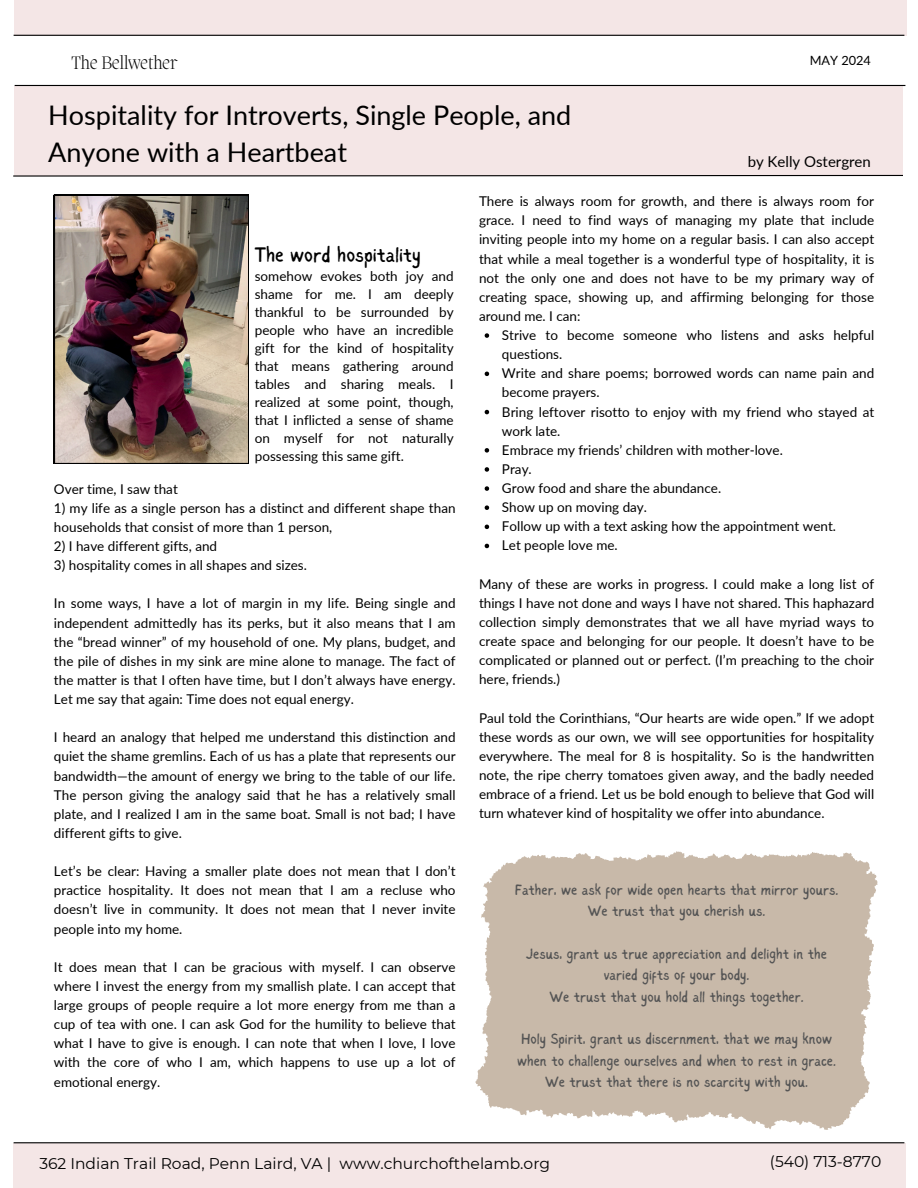
<style>
.page{position:relative;width:918px;height:1188px;background:#fff}
.page>*{position:absolute;margin:0;border:0;box-sizing:border-box;transform-origin:0 0}
.t1{font:27px/37.2px "Lato";color:#000}
.t2{font:21px "Sigher";color:#000}
.t3{font:200 18.45px "Migra";color:#000}
.t4{font:15.45px "Montserrat";color:#000}
.t5{font:15px/21.3px "Sigher";color:#545454;text-align:center}
.t6{font:15px "Lato";color:#000}
.t7{font:13.5px/19px "Lato";color:#000;text-align:justify}
.t8{font:12.75px "Lato";color:#000}
</style>
<div class="page">
<div style="left:14px;top:86px;width:889px;height:89px;background:#f4e6e6"></div>
<hr style="left:15px;top:85px;width:890px;height:1px;background:#000">
<div style="left:14px;top:1143px;width:892px;height:45px;background:#f4e6e6"></div>
<hr style="left:14px;top:1142px;width:890px;height:1px;background:#000">
<div style="left:14px;top:0;width:892px;height:35px;background:#f4e6e6"></div>
<hr style="left:14px;top:35px;width:890px;height:1px;background:#000">
<svg style="left:13px;top:174px;width:890px;height:3px"></svg>
<img style="left:54px;top:195px;width:195px;height:269px">
<svg style="left:476px;top:851px;width:401px;height:279px;fill:#c8b9a9"></svg>
<svg style="left:485px;top:333px;width:4px;height:5px"></svg>
<svg style="left:485px;top:372px;width:4px;height:4px"></svg>
<svg style="left:485px;top:410px;width:4px;height:4px"></svg>
<svg style="left:485px;top:448px;width:4px;height:5px"></svg>
<svg style="left:485px;top:467px;width:4px;height:5px"></svg>
<svg style="left:485px;top:486px;width:4px;height:5px"></svg>
<svg style="left:485px;top:505px;width:4px;height:5px"></svg>
<svg style="left:485px;top:525px;width:4px;height:4px"></svg>
<svg style="left:485px;top:544px;width:4px;height:4px"></svg>
<p class="t3" style="left:72px;top:54px;width:108px">The Bellwether</p>
<p class="t8" style="left:810px;top:53px;width:63px">MAY 2024</p>
<p class="t1" style="left:48px;top:96px;width:525px">Hospitality for Introverts, Single People, and<br>Anyone with a Heartbeat</p>
<p class="t7" style="left:479px;top:191px;width:397px">There is always room for growth, and there is always room for grace. I need to find ways of managing my plate that include inviting people into my home on a regular basis. I can also accept that while a meal together is a wonderful type of hospitality, it is not the only one and does not have to be my primary way of creating space, showing up, and affirming belonging for those around me. I can:</p>
<p class="t7" style="left:502px;top:325px;width:374px">Strive to become someone who listens and asks helpful questions.</p>
<p class="t7" style="left:502px;top:364px;width:374px">Write and share poems; borrowed words can name pain and become prayers.</p>
<p class="t7" style="left:502px;top:402px;width:374px">Bring leftover risotto to enjoy with my friend who stayed at work late.</p>
<p class="t7" style="left:502px;top:440px;width:282px">Embrace my friends’ children with mother-love.</p>
<p class="t7" style="left:502px;top:459px;width:31px">Pray.</p>
<h4 class="t7" style="left:502px;top:478px;width:221px">Grow food and share the abundance.</h4>
<h4 class="t7" style="left:502px;top:497px;width:147px">Show up on moving day.</h4>
<h4 class="t7" style="left:502px;top:517px;width:336px">Follow up with a text asking how the appointment went.</h4>
<p class="t7" style="left:502px;top:536px;width:117px">Let people love me.</p>
<h2 class="t7" style="left:479px;top:574px;width:397px">Many of these are works in progress. I could make a long list of things I have not done and ways I have not shared. This haphazard collection simply demonstrates that we all have myriad ways to create space and belonging for our people. It doesn’t have to be complicated or planned out or perfect. (I’m preaching to the choir here, friends.)</h2>
<p class="t7" style="left:479px;top:708px;width:397px">Paul told the Corinthians, “Our hearts are wide open.” If we adopt these words as our own, we will see opportunities for hospitality everywhere. The meal for 8 is hospitality. So is the handwritten note, the ripe cherry tomatoes given away, and the badly needed embrace of a friend. Let us be bold enough to believe that God will turn whatever kind of hospitality we offer into abundance.</p>
<p class="t6" style="left:748px;top:152px;width:125px">by Kelly Ostergren</p>
<h4 class="t2" style="left:255px;top:246px;width:168px">The word hospitality</h4>
<p class="t7" style="left:255px;top:267px;width:200px;line-height:18px">somehow evokes both joy and shame for me. I am deeply thankful to be surrounded by people who have an incredible gift for the kind of hospitality that means gathering around tables and sharing meals. I realized at some point, though, that I inflicted a sense of shame on myself for not naturally possessing this same gift.</p>
<h5 class="t7" style="left:54px;top:479px;width:125px">Over time, I saw that</h5>
<h4 class="t7" style="left:54px;top:498px;width:403px">1) my life as a single person has a distinct and different shape than households that consist of more than 1 person,</h4>
<h1 class="t7" style="left:54px;top:536px;width:165px">2) I have different gifts, and</h1>
<p class="t7" style="left:54px;top:555px;width:255px">3) hospitality comes in all shapes and sizes.</p>
<p class="t7" style="left:54px;top:594px;width:403px">In some ways, I have a lot of margin in my life. Being single and independent admittedly has its perks, but it also means that I am the “bread winner” of my household of one. My plans, budget, and the pile of dishes in my sink are mine alone to manage. The fact of the matter is that I often have time, but I don’t always have energy.<br>Let me say that again: Time does not equal energy.</p>
<p class="t7" style="left:54px;top:728px;width:403px">I heard an analogy that helped me understand this distinction and quiet the shame gremlins. Each of us has a plate that represents our bandwidth—the amount of energy we bring to the table of our life.<br>The person giving the analogy said that he has a relatively small plate, and I realized I am in the same boat. Small is not bad; I have different gifts to give.</p>
<p class="t7" style="left:54px;top:861px;width:403px">Let’s be clear: Having a smaller plate does not mean that I don’t practice hospitality. It does not mean that I am a recluse who doesn’t live in community. It does not mean that I never invite people into my home.</p>
<p class="t7" style="left:54px;top:957px;width:403px">It does mean that I can be gracious with myself. I can observe where I invest the energy from my smallish plate. I can accept that large groups of people require a lot more energy from me than a cup of tea with one. I can ask God for the humility to believe that what I have to give is enough. I can note that when I love, I love with the core of who I am, which happens to use up a lot of emotional energy.</p>
<p class="t5" style="left:515px;top:880px;width:325px">Father, we ask for wide open hearts that mirror yours.<br>We trust that you cherish us.</p>
<p class="t5" style="left:526px;top:944px;width:302px">Jesus, grant us true appreciation and delight in the varied gifts of your body.<br>We trust that you hold all things together.</p>
<p class="t5" style="left:517px;top:1030px;width:320px">Holy Spirit, grant us discernment, that we may know when to challenge ourselves and when to rest in grace.<br>We trust that there is no scarcity with you.</p>
<p class="t4" style="left:39px;top:1154px;width:512px">362 Indian Trail Road, Penn Laird, VA | www.churchofthelamb.org</p>
<p class="t4" style="left:770px;top:1152px;width:113px">(540) 713-8770</p>
</div>
